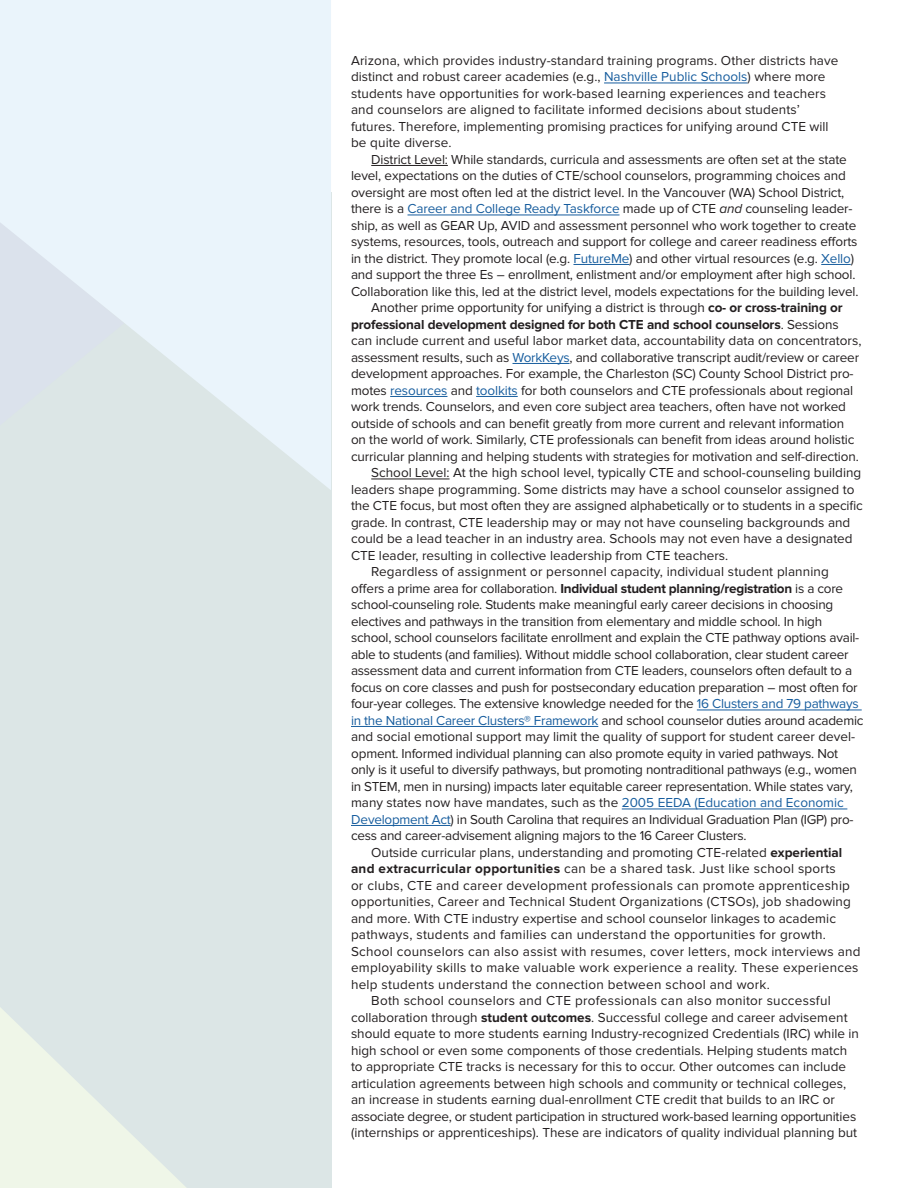
<style>
.page{position:relative;width:918px;height:1188px;background:#fff}
.page>*{position:absolute;margin:0;border:0;box-sizing:border-box;transform-origin:0 0}
.t1{font:13.5px/16.5px "Proxima Nova";letter-spacing:-.01em;color:#231f20}
.t2{font:13.5px/16.5px "Proxima Nova";letter-spacing:.02em;color:#231f20}
.t3{font:13.5px/16.5px "Proxima Nova";letter-spacing:.01em;color:#231f20}
.s1{color:#175d9e}
.s2{font-style:italic}
.s3{font-weight:700}
</style>
<div class="page">
<hr style="left:604px;top:83px;width:144px;height:1px;background:#175d9e">
<hr style="left:371px;top:165px;width:77px;height:1px;background:#231f20">
<hr style="left:408px;top:215px;width:211px;height:1px;background:#175d9e">
<hr style="left:573px;top:264px;width:56px;height:1px;background:#175d9e">
<hr style="left:821px;top:264px;width:30px;height:1px;background:#175d9e">
<hr style="left:513px;top:363px;width:57px;height:1px;background:#175d9e">
<hr style="left:390px;top:396px;width:57px;height:1px;background:#175d9e">
<hr style="left:476px;top:396px;width:42px;height:1px;background:#175d9e">
<hr style="left:371px;top:479px;width:79px;height:1px;background:#231f20">
<hr style="left:697px;top:710px;width:165px;height:1px;background:#175d9e">
<hr style="left:351px;top:726px;width:247px;height:1px;background:#175d9e">
<hr style="left:622px;top:809px;width:225px;height:1px;background:#175d9e">
<hr style="left:351px;top:825px;width:100px;height:1px;background:#175d9e">
<div style="left:0;top:192px;width:331px;height:996px;background:#dce6e6"></div>
<svg style="left:0;top:1007px;width:186px;height:181px"></svg>
<svg style="left:0;top:0;width:331px;height:490px;fill:#eaf4fb"></svg>
<p class="t3" style="left:351px;top:52px;width:489px">Arizona, which provides industry-standard training programs. Other districts have distinct and robust career academies (e.g., <span class="s1">Nashville Public Schools</span>) where more students have opportunities for work-based learning experiences and teachers and counselors are aligned to facilitate informed decisions about students’ futures. Therefore, implementing promising practices for unifying around CTE will be quite diverse.</p>
<p class="t1" style="left:351px;top:151px;width:509px;text-indent:20px">District Level: While standards, curricula and assessments are often set at the state level, expectations on the duties of CTE/school counselors, programming choices and oversight are most often led at the district level. In the Vancouver (WA) School District, there is a <span class="s1">Career and College Ready Taskforce</span> made up of CTE <span class="s2">and</span> counseling leader&shy;ship, as well as GEAR Up, AVID and assessment personnel who work together to create systems, resources, tools, outreach and support for college and career readiness efforts in the district. They promote local (e.g. <span class="s1">FutureMe</span>) and other virtual resources (e.g. <span class="s1">Xello</span>) and support the three Es – enrollment, enlistment and/or employment after high school.<br>Collaboration like this, led at the district level, models expectations for the building level.</p>
<p class="t1" style="left:351px;top:300px;width:512px;text-indent:20px">Another prime opportunity for unifying a district is through <span class="s3">co- or cross-training or professional development designed for both CTE and school counselors</span>. Sessions can include current and useful labor market data, accountability data on concentrators, assessment results, such as <span class="s1">WorkKeys</span>, and collaborative transcript audit/review or career development approaches. For example, the Charleston (SC) County School District pro&shy;motes <span class="s1">resources</span> and <span class="s1">toolkits</span> for both counselors and CTE professionals about regional work trends. Counselors, and even core subject area teachers, often have not worked outside of schools and can benefit greatly from more current and relevant information on the world of work. Similarly, CTE professionals can benefit from ideas around holistic curricular planning and helping students with strategies for motivation and self-direction.</p>
<p class="t1" style="left:351px;top:465px;width:513px;text-indent:20px">School Level: At the high school level, typically CTE and school-counseling building leaders shape programming. Some districts may have a school counselor assigned to the CTE focus, but most often they are assigned alphabetically or to students in a specific grade. In contrast, CTE leadership may or may not have counseling backgrounds and could be a lead teacher in an industry area. Schools may not even have a designated CTE leader, resulting in collective leadership from CTE teachers.</p>
<p class="t1" style="left:351px;top:564px;width:514px;text-indent:20px">Regardless of assignment or personnel capacity, individual student planning offers a prime area for collaboration. <span class="s3">Individual student planning/registration</span> is a core school-counseling role. Students make meaningful early career decisions in choosing electives and pathways in the transition from elementary and middle school. In high school, school counselors facilitate enrollment and explain the CTE pathway options avail&shy;able to students (and families). Without middle school collaboration, clear student career assessment data and current information from CTE leaders, counselors often default to a focus on core classes and push for postsecondary education preparation – most often for four-year colleges. The extensive knowledge needed for the <span class="s1">16 Clusters and 79 pathways in the National Career Clusters® Framework</span> and school counselor duties around academic and social emotional support may limit the quality of support for student career devel&shy;opment. Informed individual planning can also promote equity in varied pathways. Not only is it useful to diversify pathways, but promoting nontraditional pathways (e.g., women in STEM, men in nursing) impacts later equitable career representation. While states vary, many states now have mandates, such as the <span class="s1">2005 EEDA (Education and Economic Development Act</span>) in South Carolina that requires an Individual Graduation Plan (IGP) pro&shy;cess and career-advisement aligning majors to the 16 Career Clusters.</p>
<p class="t2" style="left:351px;top:844px;width:511px;text-indent:20px">Outside curricular plans, understanding and promoting CTE-related <span class="s3">experiential and extracurricular opportunities</span> can be a shared task. Just like school sports<br>or clubs, CTE and career development professionals can promote apprenticeship opportunities, Career and Technical Student Organizations (CTSOs), job shadowing and more. With CTE industry expertise and school counselor linkages to academic pathways, students and families can understand the opportunities for growth.<br>School counselors can also assist with resumes, cover letters, mock interviews and employability skills to make valuable work experience a reality. These experiences help students understand the connection between school and work.</p>
<p class="t1" style="left:351px;top:993px;width:510px;text-indent:20px">Both school counselors and CTE professionals can also monitor successful collaboration through <span class="s3">student outcomes</span>. Successful college and career advisement should equate to more students earning Industry-recognized Credentials (IRC) while in high school or even some components of those credentials. Helping students match to appropriate CTE tracks is necessary for this to occur. Other outcomes can include articulation agreements between high schools and community or technical colleges, an increase in students earning dual-enrollment CTE credit that builds to an IRC or associate degree, or student participation in structured work-based learning opportunities (internships or apprenticeships). These are indicators of quality individual planning but</p>
</div>
